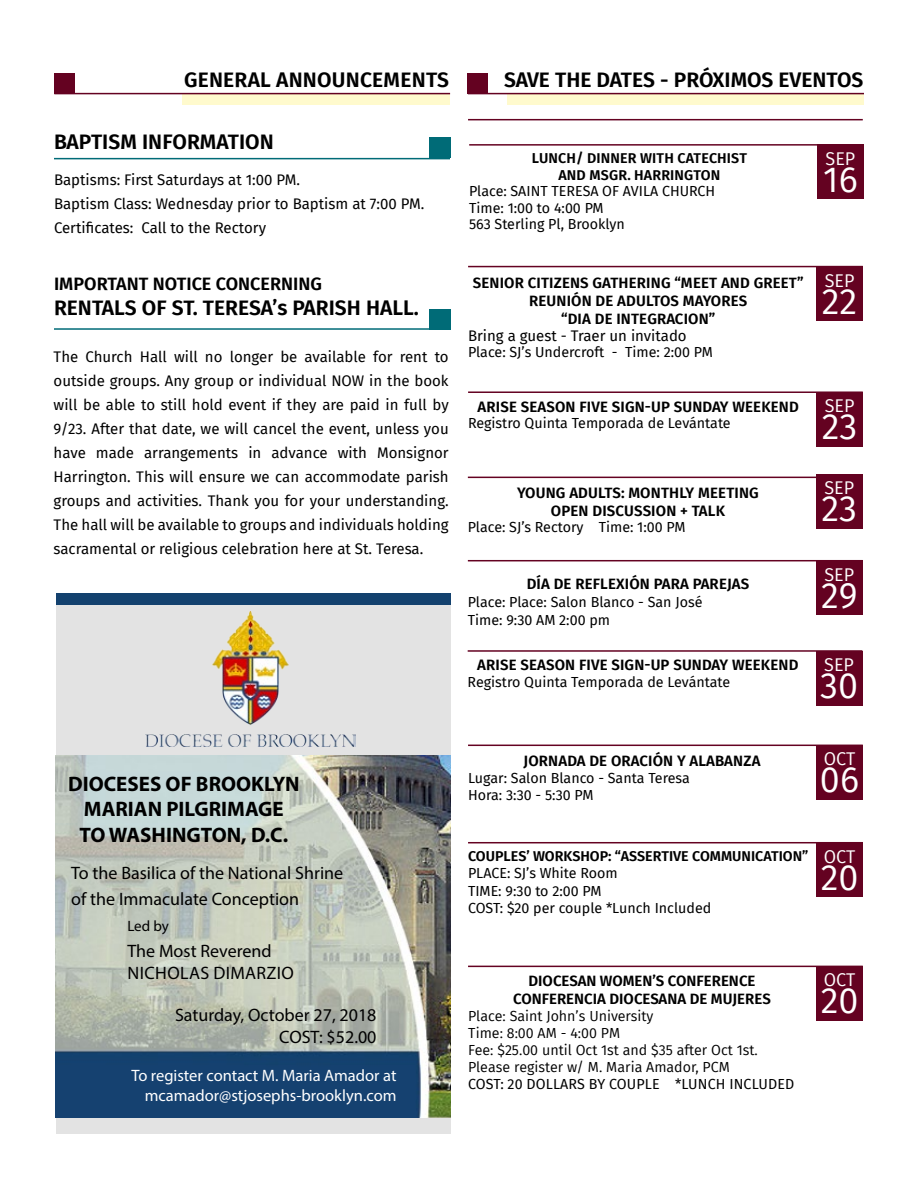
<style>
.page{position:relative;width:918px;height:1188px;background:#fff}
.page>*{position:absolute;margin:0;border:0;box-sizing:border-box;transform-origin:0 0}
.t1{font:36px "Fira Sans";color:#fff}
.t2{font:600 21px "Fira Sans";color:#000}
.t3{font:700 21px/25.2px "Myriad Pro";color:#000;text-align:center}
.t4{font:18px/21.6px "Myriad Pro";color:#000}
.t5{font:18px "Fira Sans";color:#fff}
.t6{font:600 18px "Fira Sans";color:#000}
.t7{font:16.5px/19.8px "Myriad Pro";color:#fff;text-align:right}
.t8{font:15px/24px "Fira Sans";color:#000}
.t9{font:600 15px/18px "Fira Sans";letter-spacing:.01em;color:#000;text-align:center}
.t10{font:15px "Myriad Pro";color:#000}
.t11{font:14.25px/17.1px "Fira Sans";color:#000}
.t12{font:14.25px/17.1px "Fira Sans";color:#000}
.t13{font:600 14.25px/16.5px "Fira Sans";color:#000;text-align:center}
</style>
<div class="page">
<div style="left:56px;top:594px;width:394px;height:540px;background:#e3e3e3"></div>
<img style="left:145px;top:612px;width:210px;height:134px">
<div style="left:508px;top:94px;width:356px;height:11px;background:#fffacd"></div>
<div style="left:816px;top:561px;width:47px;height:54px;background:#640221"></div>
<div style="left:816px;top:267px;width:47px;height:54px;background:#640221"></div>
<div style="left:816px;top:474px;width:47px;height:54px;background:#640221"></div>
<div style="left:816px;top:392px;width:47px;height:54px;background:#640221"></div>
<div style="left:816px;top:651px;width:47px;height:54px;background:#640221"></div>
<div style="left:816px;top:745px;width:47px;height:54px;background:#640221"></div>
<div style="left:816px;top:843px;width:47px;height:54px;background:#640221"></div>
<div style="left:816px;top:966px;width:47px;height:54px;background:#640221"></div>
<hr style="left:468px;top:560px;width:395px;height:1px;background:#640221">
<hr style="left:468px;top:266px;width:395px;height:1px;background:#640221">
<hr style="left:468px;top:477px;width:395px;height:1px;background:#640221">
<hr style="left:468px;top:391px;width:395px;height:2px;background:#640221">
<hr style="left:468px;top:650px;width:394px;height:2px;background:#640221">
<hr style="left:468px;top:745px;width:395px;height:1px;background:#640221">
<hr style="left:468px;top:842px;width:395px;height:1px;background:#640221">
<hr style="left:468px;top:966px;width:395px;height:1px;background:#640221">
<div style="left:816px;top:970px;width:47px;height:51px;background:#640221"></div>
<hr style="left:468px;top:119px;width:395px;height:1px;background:#640221">
<div style="left:817px;top:145px;width:47px;height:54px;background:#640221"></div>
<hr style="left:469px;top:144px;width:395px;height:2px;background:#640221">
<hr style="left:468px;top:93px;width:396px;height:1px;background:#640221">
<div style="left:468px;top:73px;width:20px;height:20px;background:#640221"></div>
<div style="left:183px;top:94px;width:267px;height:11px;background:#fffacd"></div>
<hr style="left:54px;top:93px;width:396px;height:1px;background:#640221">
<div style="left:54px;top:73px;width:20px;height:20px;background:#640221"></div>
<hr style="left:54px;top:158px;width:396px;height:1px;background:#006b77">
<hr style="left:54px;top:328px;width:396px;height:2px;background:#006b77">
<div style="left:429px;top:137px;width:22px;height:21px;background:#006b77"></div>
<div style="left:429px;top:310px;width:22px;height:20px;background:#006b77"></div>
<img style="left:56px;top:756px;width:394px;height:362px">
<div style="left:56px;top:593px;width:394px;height:12px;background:#13416e"></div>
<h2 class="t2" style="left:184px;top:63px;width:266px">GENERAL ANNOUNCEMENTS</h2>
<h2 class="t2" style="left:54px;top:125px;width:221px">BAPTISM INFORMATION</h2>
<p class="t8" style="left:54px;top:167px;width:372px">Baptisms: First Saturdays at 1:00 PM.<br>Baptism Class: Wednesday prior to Baptism at 7:00 PM.<br>Certificates: Call to the Rectory</p>
<p class="t6" style="left:54px;top:269px;width:269px">IMPORTANT NOTICE CONCERNING</p>
<h2 class="t2" style="left:54px;top:290px;width:366px">RENTALS OF ST. TERESA’s PARISH HALL.</h2>
<p class="t8" style="left:54px;top:344px;width:397px;text-align:justify">The Church Hall will no longer be available for rent to outside groups. Any group or individual NOW in the book will be able to still hold event if they are paid in full by 9/23. After that date, we will cancel the event, unless you have made arrangements in advance with Monsignor Harrington. This will ensure we can accommodate parish groups and activities. Thank you for your understanding.<br>The hall will be available to groups and individuals holding sacramental or religious celebration here at St. Teresa.</p>
<h2 class="t2" style="left:504px;top:63px;width:361px">SAVE THE DATES - PRÓXIMOS EVENTOS</h2>
<p class="t13" style="left:532px;top:149px;width:217px">LUNCH/ DINNER WITH CATECHIST<br>AND MSGR. HARRINGTON</p>
<p class="t11" style="left:469px;top:183px;width:248px;line-height:16.5px">Place: SAINT TERESA OF AVILA CHURCH<br>Time: 1:00 to 4:00 PM<br>563 Sterling Pl, Brooklyn</p>
<p class="t9" style="left:473px;top:273px;width:332px">SENIOR CITIZENS GATHERING “MEET AND GREET”<br>REUNIÓN DE ADULTOS MAYORES<br>“DIA DE INTEGRACION”</p>
<p class="t8" style="left:468px;top:323px;width:220px">Bring a guest - Traer un invitado</p>
<p class="t11" style="left:468px;top:343px;width:246px">Place: SJ’s Undercroft - Time: 2:00 PM</p>
<p class="t9" style="left:478px;top:396px;width:323px">ARISE SEASON FIVE SIGN-UP SUNDAY WEEKEND</p>
<p class="t11" style="left:468px;top:414px;width:264px">Registro Quinta Temporada de Levá ntate</p>
<p class="t9" style="left:517px;top:483px;width:243px">YOUNG ADULTS: MONTHLY MEETING<br>OPEN DISCUSSION + TALK</p>
<p class="t11" style="left:468px;top:518px;width:219px">Place: SJ’s Rectory Time: 1:00 PM</p>
<p class="t9" style="left:527px;top:574px;width:224px">DÍA DE REFLEXIÓN PARA PAREJAS</p>
<p class="t11" style="left:468px;top:592px;width:236px;line-height:18px">Place: Place: Salon Blanco - San José<br>Time: 9:30 AM 2:00 pm</p>
<p class="t9" style="left:477px;top:655px;width:323px">ARISE SEASON FIVE SIGN-UP SUNDAY WEEKEND</p>
<p class="t11" style="left:468px;top:673px;width:264px">Registro Quinta Temporada de Levá ntate</p>
<p class="t5" style="left:826px;top:145px;width:31px">SEP</p>
<h1 class="t1" style="left:823px;top:153px;width:36px">16</h1>
<p class="t5" style="left:825px;top:267px;width:31px">SEP</p>
<h1 class="t1" style="left:822px;top:274px;width:37px">22</h1>
<p class="t5" style="left:825px;top:393px;width:31px">SEP</p>
<h1 class="t1" style="left:822px;top:400px;width:37px">23</h1>
<p class="t5" style="left:824px;top:474px;width:31px">SEP</p>
<h1 class="t1" style="left:822px;top:482px;width:37px">23</h1>
<p class="t5" style="left:824px;top:561px;width:31px">SEP</p>
<h1 class="t1" style="left:821px;top:568px;width:38px">29</h1>
<p class="t5" style="left:824px;top:651px;width:31px">SEP</p>
<h1 class="t1" style="left:820px;top:659px;width:39px">30</h1>
<h2 class="t3" style="left:68px;top:771px;width:233px">DIOCESES OF BROOKLYN<br>MARIAN PILGRIMAGE<br>TO WASHINGTON, D.C.</h2>
<p class="t4" style="left:71px;top:860px;width:273px;line-height:25.2px">To the Basilica of the National Shrine of the Immaculate Conception</p>
<p class="t10" style="left:127px;top:917px;width:43px">Led by</p>
<p class="t4" style="left:127px;top:940px;width:168px">The Most Reverend<br>NICHOLAS DIMARZIO</p>
<p class="t4" style="left:175px;top:1004px;width:203px;text-align:right">Saturday, October 27, 2018<br>COST: $52.00</p>
<p class="t7" style="left:131px;top:1065px;width:267px">To register contact M. Maria Amador at mcamador@stjosephs-brooklyn.com</p>
<p class="t9" style="left:524px;top:751px;width:238px">JORNADA DE ORACIÓN Y ALABANZA</p>
<p class="t11" style="left:468px;top:769px;width:223px">Lugar: Salon Blanco - Santa Teresa<br>Hora: 3:30 - 5:30 PM</p>
<p class="t5" style="left:824px;top:746px;width:33px">OCT</p>
<h1 class="t1" style="left:820px;top:753px;width:41px">06</h1>
<p class="t13" style="left:468px;top:847px;width:342px">COUPLES’ WORKSHOP: “ASSERTIVE COMMUNICATION”</p>
<p class="t11" style="left:468px;top:865px;width:245px">PLACE: SJ’s White Room<br>TIME: 9:30 to 2:00 PM<br>COST: $20 per couple *Lunch Included</p>
<p class="t5" style="left:824px;top:843px;width:33px">OCT</p>
<h1 class="t1" style="left:821px;top:850px;width:39px">20</h1>
<p class="t9" style="left:513px;top:971px;width:259px">DIOCESAN WOMEN’S CONFERENCE<br>CONFERENCIA DIOCESANA DE MUJERES</p>
<p class="t12" style="left:468px;top:1007px;width:291px">Place: Saint John’s University<br>Time: 8:00 AM - 4:00 PM<br>Fee: $25.00 until Oct 1st and $35 after Oct 1st.<br>Please register w/ M. Maria Amador, PCM</p>
<p class="t11" style="left:468px;top:1075px;width:328px">COST: 20 DOLLARS BY COUPLE *LUNCH INCLUDED</p>
<p class="t5" style="left:824px;top:967px;width:33px">OCT</p>
<h1 class="t1" style="left:821px;top:974px;width:39px">20</h1>
</div>
